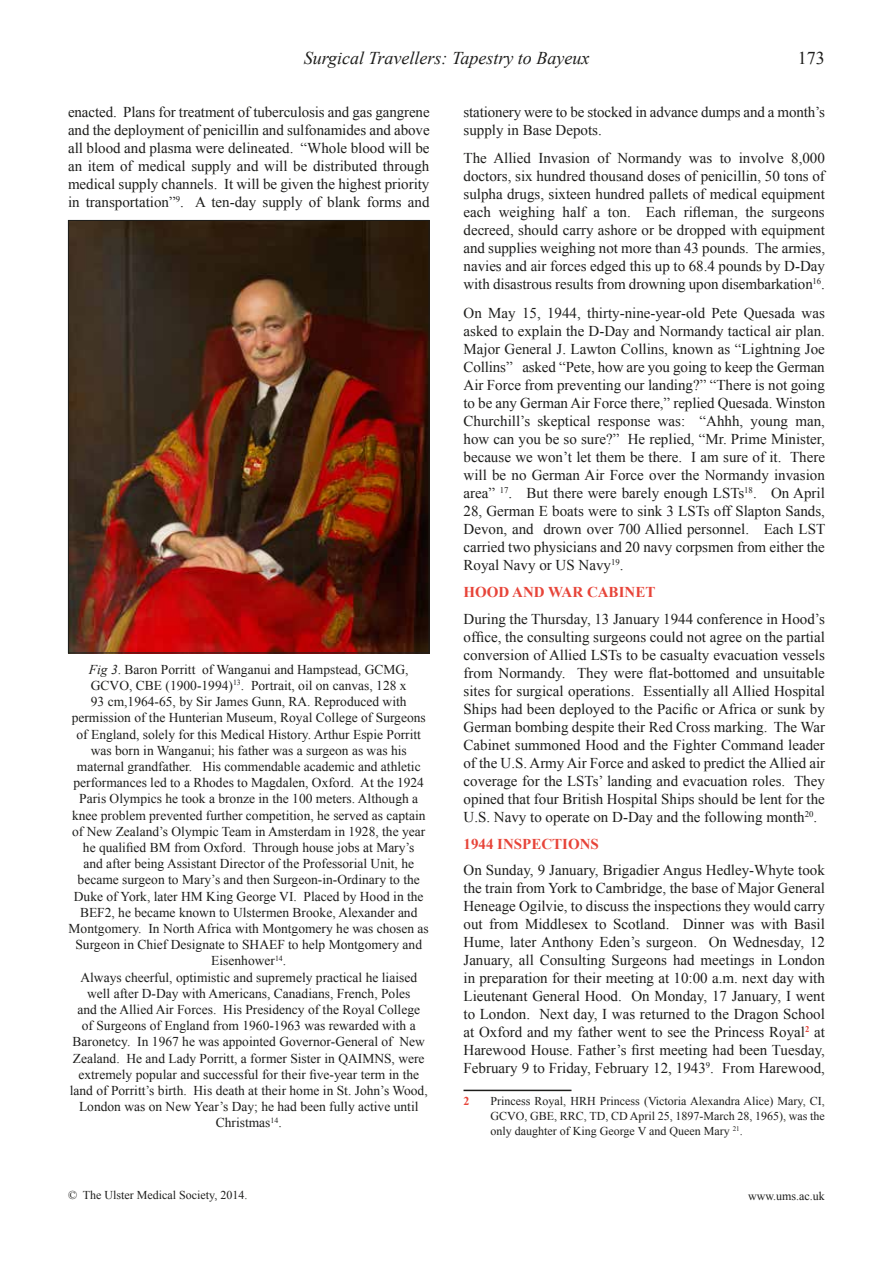
<style>
.page{position:relative;width:893px;height:1263px;background:#fff}
.page>*{position:absolute;margin:0;border:0;box-sizing:border-box;transform-origin:0 0}
.t1{font:italic 18px "Times New Roman";color:#1d1d1b}
.t2{font:18px "Times New Roman";color:#1d1d1b}
.t3{font:15px/18px "Times New Roman";color:#1d1d1b;text-align:justify}
.t4{font:700 15px "Times New Roman";color:#e74439}
.t5{font:13.5px/16.2px "Times New Roman";color:#1d1d1b;text-align:center}
.t6{font:12px/15px "Times New Roman";color:#1d1d1b;text-align:justify}
.t7{font:700 12px "Times New Roman";color:#e74439}
.s1{font-style:italic}
</style>
<div class="page">
<hr style="left:463px;top:1090px;width:108px;height:1px;background:#1d1d1b">
<img style="left:70px;top:222px;width:357px;height:429px">
<div style="left:68px;top:220px;width:361px;height:433px;border:1px solid #1d1d1b"></div>
<p class="t1" style="left:304px;top:48px;width:287px">Surgical Travellers: Tapestry to Bayeux</p>
<p class="t2" style="left:798px;top:47px;width:28px">173</p>
<p class="t3" style="left:68px;top:102px;width:363px">enacted. Plans for treatment of tuberculosis and gas gangrene and the deployment of penicillin and sulfonamides and above all blood and plasma were delineated. “Whole blood will be an item of medical supply and will be distributed through medical supply channels. It will be given the highest priority in transportation”<sup>9</sup>. A ten-day supply of blank forms and</p>
<p class="t3" style="left:463px;top:102px;width:363px">stationery were to be stocked in advance dumps and a month’s supply in Base Depots.</p>
<p class="t3" style="left:463px;top:149px;width:363px">The Allied Invasion of Normandy was to involve 8,000 doctors, six hundred thousand doses of penicillin, 50 tons of sulpha drugs, sixteen hundred pallets of medical equipment each weighing half a ton. Each rifleman, the surgeons decreed, should carry ashore or be dropped with equipment and supplies weighing not more than 43 pounds. The armies, navies and air forces edged this up to 68.4 pounds by D-Day with disastrous results from drowning upon disembarkation<sup>16</sup>.</p>
<p class="t3" style="left:463px;top:304px;width:363px">On May 15, 1944, thirty-nine-year-old Pete Quesada was asked to explain the D-Day and Normandy tactical air plan.<br>Major General J. Lawton Collins, known as “Lightning Joe Collins” asked “Pete, how are you going to keep the German Air Force from preventing our landing?” “There is not going to be any German Air Force there,” replied Quesada. Winston Churchill’s skeptical response was: “Ahhh, young man, how can you be so sure?” He replied, “Mr. Prime Minister, because we won’t let them be there. I am sure of it. There will be no German Air Force over the Normandy invasion area” <sup>17</sup>. But there were barely enough LSTs<sup>18</sup>. On April 28, German E boats were to sink 3 LSTs off Slapton Sands, Devon, and drown over 700 Allied personnel. Each LST carried two physicians and 20 navy corpsmen from either the Royal Navy or US Navy<sup>19</sup>.</p>
<p class="t4" style="left:463px;top:583px;width:193px">HOOD AND WAR CABINET</p>
<p class="t3" style="left:463px;top:609px;width:363px">During the Thursday, 13 January 1944 conference in Hood’s office, the consulting surgeons could not agree on the partial conversion of Allied LSTs to be casualty evacuation vessels from Normandy. They were flat-bottomed and unsuitable sites for surgical operations. Essentially all Allied Hospital Ships had been deployed to the Pacific or Africa or sunk by German bombing despite their Red Cross marking. The War Cabinet summoned Hood and the Fighter Command leader of the U.S. Army Air Force and asked to predict the Allied air coverage for the LSTs’ landing and evacuation roles. They opined that four British Hospital Ships should be lent for the U.S. Navy to operate on D-Day and the following month<sup>20</sup>.</p>
<p class="t4" style="left:463px;top:835px;width:137px">1944 INSPECTIONS</p>
<p class="t3" style="left:463px;top:861px;width:363px">On Sunday, 9 January, Brigadier Angus Hedley-Whyte took the train from York to Cambridge, the base of Major General Heneage Ogilvie, to discuss the inspections they would carry out from Middlesex to Scotland. Dinner was with Basil Hume, later Anthony Eden’s surgeon. On Wednesday, 12<br>January, all Consulting Surgeons had meetings in London in preparation for their meeting at 10:00 a.m. next day with Lieutenant General Hood. On Monday, 17 January, I went to London. Next day, I was returned to the Dragon School at Oxford and my father went to see the Princess Royal<sup>2</sup> at Harewood House. Father’s first meeting had been Tuesday, February 9 to Friday, February 12, 1943<sup>9</sup>. From Harewood,</p>
<p class="t7" style="left:463px;top:1094px;width:7px">2</p>
<p class="t6" style="left:490px;top:1094px;width:336px">Princess Royal, HRH Princess (Victoria Alexandra Alice) Mary, CI, GCVO, GBE, RRC, TD, CD April 25, 1897-March 28, 1965), was the only daughter of King George V and Queen Mary <sup>21</sup>.</p>
<p class="t5" style="left:69px;top:661px;width:362px"><span class="s1">Fig 3</span>. Baron Porritt of Wanganui and Hampstead, GCMG, GCVO, CBE (1900-1994)<sup>13</sup>. Portrait, oil on canvas, 128 x<br>93 cm,1964-65, by Sir James Gunn, RA. Reproduced with permission of the Hunterian Museum, Royal College of Surgeons of England, solely for this Medical History. Arthur Espie Porritt was born in Wanganui; his father was a surgeon as was his maternal grandfather. His commendable academic and athletic performances led to a Rhodes to Magdalen, Oxford. At the 1924<br>Paris Olympics he took a bronze in the 100 meters. Although a knee problem prevented further competition, he served as captain of New Zealand’s Olympic Team in Amsterdam in 1928, the year he qualified BM from Oxford. Through house jobs at Mary’s<br>and after being Assistant Director of the Professorial Unit, he became surgeon to Mary’s and then Surgeon-in-Ordinary to the Duke of York, later HM King George VI. Placed by Hood in the BEF2, he became known to Ulstermen Brooke, Alexander and Montgomery. In North Africa with Montgomery he was chosen as Surgeon in Chief Designate to SHAEF to help Montgomery and Eisenhower<sup>14</sup>.<br>Always cheerful, optimistic and supremely practical he liaised well after D-Day with Americans, Canadians, French, Poles<br>and the Allied Air Forces. His Presidency of the Royal College<br>of Surgeons of England from 1960-1963 was rewarded with a Baronetcy. In 1967 he was appointed Governor-General of New Zealand. He and Lady Porritt, a former Sister in QAIMNS, were extremely popular and successful for their five-year term in the land of Porritt’s birth. His death at their home in St. John’s Wood, London was on New Year’s Day; he had been fully active until Christmas<sup>14</sup>.</p>
<p class="t6" style="left:68px;top:1187px;width:181px">© The Ulster Medical Society, 2014.</p>
<p class="t6" style="left:748px;top:1188px;width:78px">www.ums.ac.uk</p>
</div>
